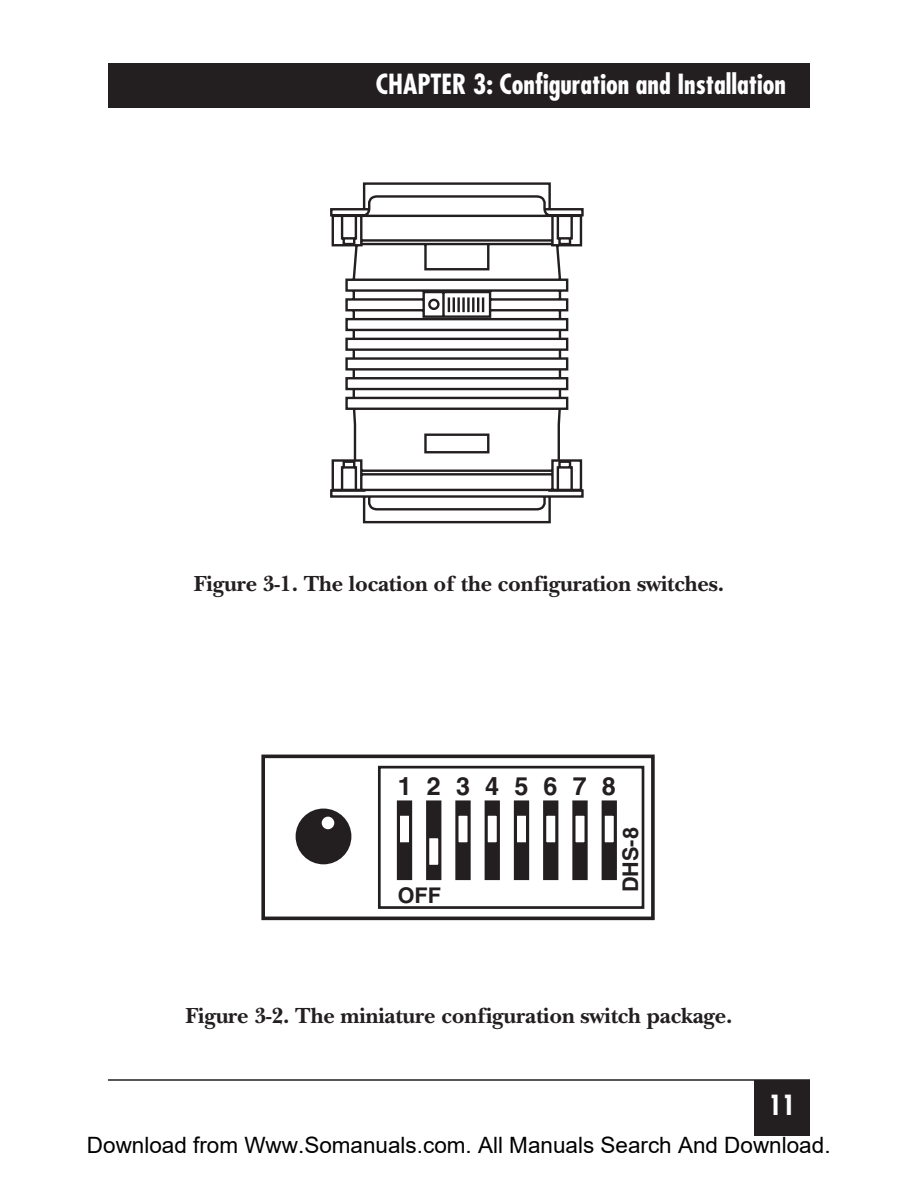
<style>
.page{position:relative;width:918px;height:1188px;background:#fff}
.page>*{position:absolute;margin:0;border:0;box-sizing:border-box;transform-origin:0 0}
.t1{font:700 condensed 27px "Futura";color:#fff}
.t2{font:700 25.2px "Helvetica";color:#231f20}
.t3{font:700 22.8px "New Baskerville";letter-spacing:-.005em;color:#231f20}
.t4{font:22.5px "Arial";color:#000}
.t5{font:700 21.6px "Helvetica";color:#231f20}
</style>
<div class="page">
<div style="left:108px;top:63px;width:702px;height:45px;background:#231f20"></div>
<div style="left:754px;top:1080px;width:56px;height:56px;background:#231f20"></div>
<div style="left:261px;top:755px;width:394px;height:165px;border:4px solid #231f20"></div>
<div style="left:297px;top:809px;width:54px;height:54px;background:#231f20;border-radius:50%"></div>
<div style="left:296px;top:809px;width:55px;height:55px;border:2px solid #231f20;border-radius:50%"></div>
<div style="left:321px;top:816px;width:14px;height:14px;background:#fff;border-radius:50%"></div>
<div style="left:320px;top:815px;width:16px;height:16px;border:2px solid #231f20;border-radius:50%"></div>
<div style="left:378px;top:766px;width:266px;height:143px;border:3px solid #231f20"></div>
<div style="left:398px;top:801px;width:13px;height:78px;background:#231f20"></div>
<div style="left:397px;top:800px;width:15px;height:80px;border:2px solid #231f20"></div>
<div style="left:399px;top:815px;width:11px;height:28px;background:#fff"></div>
<div style="left:398px;top:814px;width:13px;height:30px;border:2px solid #231f20"></div>
<div style="left:427px;top:801px;width:14px;height:78px;background:#231f20"></div>
<div style="left:426px;top:800px;width:15px;height:80px;border:2px solid #231f20"></div>
<div style="left:428px;top:837px;width:11px;height:29px;background:#fff"></div>
<div style="left:427px;top:836px;width:13px;height:31px;border:2px solid #231f20"></div>
<div style="left:456px;top:801px;width:14px;height:78px;background:#231f20"></div>
<div style="left:455px;top:800px;width:16px;height:80px;border:2px solid #231f20"></div>
<div style="left:458px;top:815px;width:10px;height:28px;background:#fff"></div>
<div style="left:457px;top:814px;width:12px;height:30px;border:2px solid #231f20"></div>
<div style="left:486px;top:801px;width:13px;height:78px;background:#231f20"></div>
<div style="left:485px;top:800px;width:15px;height:80px;border:2px solid #231f20"></div>
<div style="left:487px;top:815px;width:11px;height:28px;background:#fff"></div>
<div style="left:486px;top:814px;width:13px;height:30px;border:2px solid #231f20"></div>
<div style="left:515px;top:801px;width:13px;height:78px;background:#231f20"></div>
<div style="left:514px;top:800px;width:15px;height:80px;border:2px solid #231f20"></div>
<div style="left:516px;top:815px;width:11px;height:28px;background:#fff"></div>
<div style="left:515px;top:814px;width:13px;height:30px;border:2px solid #231f20"></div>
<div style="left:544px;top:801px;width:14px;height:78px;background:#231f20"></div>
<div style="left:543px;top:800px;width:15px;height:80px;border:2px solid #231f20"></div>
<div style="left:545px;top:815px;width:11px;height:28px;background:#fff"></div>
<div style="left:544px;top:814px;width:13px;height:30px;border:2px solid #231f20"></div>
<div style="left:573px;top:801px;width:14px;height:78px;background:#231f20"></div>
<div style="left:572px;top:800px;width:16px;height:80px;border:2px solid #231f20"></div>
<div style="left:575px;top:815px;width:10px;height:28px;background:#fff"></div>
<div style="left:574px;top:814px;width:12px;height:30px;border:2px solid #231f20"></div>
<div style="left:603px;top:801px;width:13px;height:78px;background:#231f20"></div>
<div style="left:602px;top:800px;width:15px;height:80px;border:2px solid #231f20"></div>
<div style="left:604px;top:815px;width:11px;height:28px;background:#fff"></div>
<div style="left:603px;top:814px;width:13px;height:30px;border:2px solid #231f20"></div>
<svg style="left:330px;top:182px;width:254px;height:113px"></svg>
<svg style="left:330px;top:295px;width:254px;height:229px"></svg>
<hr style="left:108px;top:1079px;width:702px;height:2px;background:#231f20">
<p class="t1" style="left:376px;top:72px;width:412px">CHAPTER 3: Configuration and Installation</p>
<p class="t3" style="left:194px;top:575px;width:532px">Figure 3-1. The location of the configuration switches.</p>
<p class="t2" style="left:398px;top:776px;width:220px">1 2 3 4 5 6 7 8</p>
<p class="t5" style="left:398px;top:886px;width:45px">OFF</p>
<p class="t5" style="left:622px;top:892px;width:66px;rotate:-90deg">DHS-8</p>
<p class="t3" style="left:185px;top:1007px;width:549px">Figure 3-2. The miniature configuration switch package.</p>
<p class="t1" style="left:769px;top:1093px;width:28px">11</p>
<p class="t4" style="left:87px;top:1133px;width:745px">Download from Www.Somanuals.com. All Manuals Search And Download.</p>
</div>
